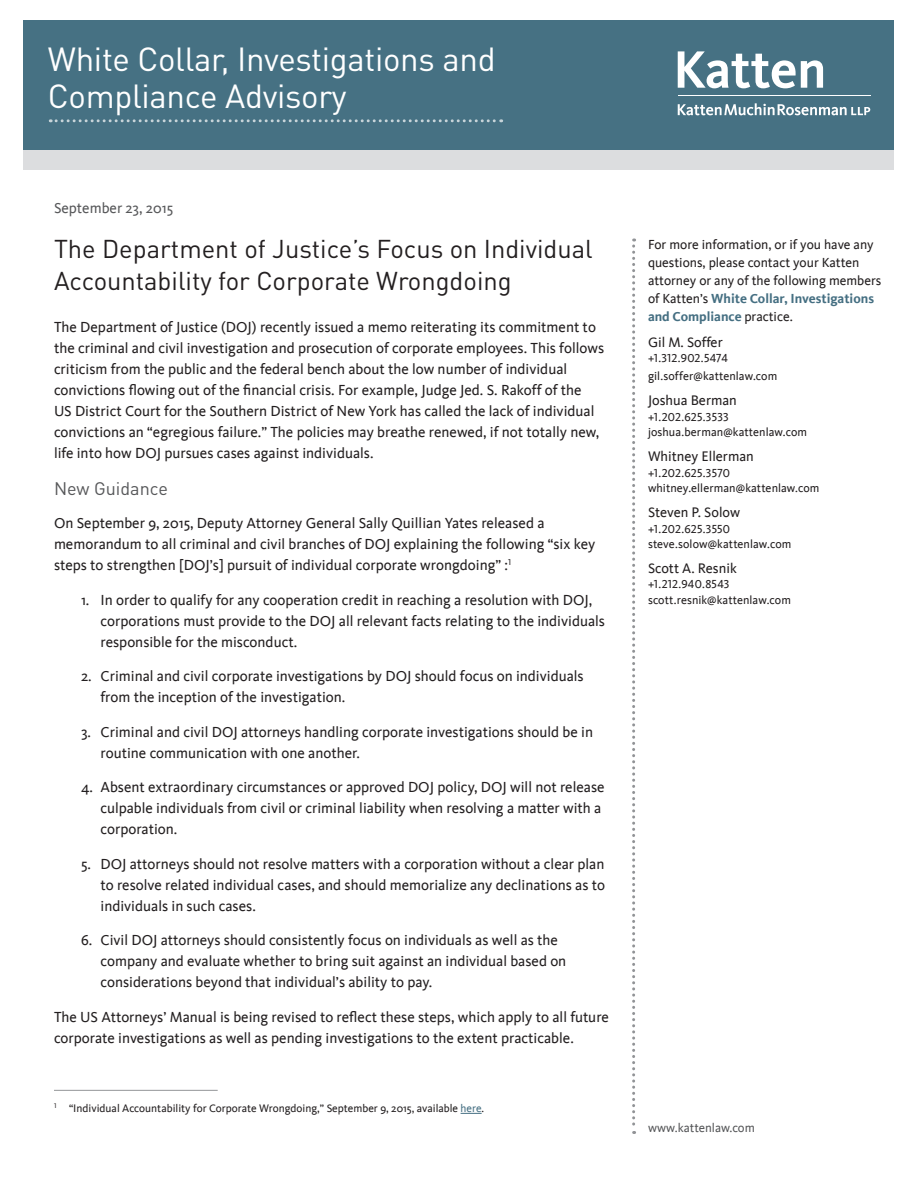
<style>
.page{position:relative;width:918px;height:1188px;background:#fff}
.page>*{position:absolute;margin:0;border:0;box-sizing:border-box;transform-origin:0 0}
.t1{font:33px/37.5px "DINOT";letter-spacing:-.01em;color:#fff}
.t2{font:25.5px/31.5px "DINOT";color:#231f20}
.SubHeads{font:18px "DINOT";color:#57585a}
.t3{font:15px/21px "Kievit";color:#231f20}
.Alpha{font:15px "Kievit";color:#57585a}
.t4{font:14.25px "Kievit";color:#231f20}
.t5{font:13.5px/18px "Kievit";color:#231f20}
.t6{font:12.75px "Kievit";color:#57585a}
.t7{font:12px/15.8px "Kievit";letter-spacing:.005em;color:#231f20}
.SubHeads-2{font:11.25px "Kievit";color:#231f20}
.s1{color:#456f82}
.s2{font-weight:700;color:#456f82}
.s3{font-family:"Kievit Book SC"}
</style>
<div class="page">
<svg style="left:632px;top:238px;width:3px;height:896px"></svg>
<div style="left:24px;top:21px;width:870px;height:129px;background:#467183"></div>
<div style="left:24px;top:150px;width:870px;height:20px;background:#dcdddf"></div>
<svg style="left:678px;top:51px;width:145px;height:37px"></svg>
<hr style="left:678px;top:95px;width:192px;height:1px;background:#fff">
<svg style="left:678px;top:103px;width:192px;height:12px"></svg>
<svg style="left:50px;top:119px;width:452px;height:3px"></svg>
<svg style="left:461px;top:1113px;width:21px;height:1px"></svg>
<hr style="left:54px;top:1090px;width:164px;height:1px;background:#939598">
<p class="t1" style="left:48px;top:39px;width:449px">White Collar, Investigations and<br>Compliance Advisory</p>
<p class="Alpha" style="left:54px;top:199px;width:121px">September 23, 2015</p>
<p class="t2" style="left:54px;top:232px;width:540px">The Department of Justice’s Focus on Individual<br>Accountability for Corporate Wrongdoing</p>
<p class="t3" style="left:54px;top:316px;width:552px">The Department of Justice (DOJ) recently issued a memo reiterating its commitment to the criminal and civil investigation and prosecution of corporate employees. This follows criticism from the public and the federal bench about the low number of individual convictions flowing out of the financial crisis. For example, Judge Jed. S. Rakoff of the<br>US District Court for the Southern District of New York has called the lack of individual convictions an “egregious failure.” The policies may breathe renewed, if not totally new, life into how DOJ pursues cases against individuals.</p>
<p class="SubHeads" style="left:54px;top:477px;width:115px">New Guidance</p>
<p class="t3" style="left:54px;top:513px;width:543px">On September 9, 2015, Deputy Attorney General Sally Quillian Yates released a memorandum to all criminal and civil branches of DOJ explaining the following “six key steps to strengthen [DOJ’s] pursuit of individual corporate wrongdoing” :<sup>1</sup></p>
<p class="t3" style="left:100px;top:589px;width:506px;text-indent:-20px">1. In order to qualify for any cooperation credit in reaching a resolution with DOJ, corporations must provide to the DOJ all relevant facts relating to the individuals responsible for the misconduct.</p>
<p class="t3" style="left:100px;top:666px;width:485px;text-indent:-20px">2. Criminal and civil corporate investigations by DOJ should focus on individuals from the inception of the investigation.</p>
<p class="t3" style="left:100px;top:721px;width:494px;text-indent:-20px">3. Criminal and civil DOJ attorneys handling corporate investigations should be in routine communication with one another.</p>
<p class="t3" style="left:100px;top:777px;width:506px;text-indent:-20px">4. Absent extraordinary circumstances or approved DOJ policy, DOJ will not release culpable individuals from civil or criminal liability when resolving a matter with a corporation.</p>
<p class="t3" style="left:100px;top:853px;width:506px;text-align:justify;text-indent:-20px">5. DOJ attorneys should not resolve matters with a corporation without a clear plan to resolve related individual cases, and should memorialize any declinations as to individuals in such cases.</p>
<p class="t3" style="left:100px;top:930px;width:467px;text-indent:-20px">6. Civil DOJ attorneys should consistently focus on individuals as well as the company and evaluate whether to bring suit against an individual based on considerations beyond that individual’s ability to pay.</p>
<p class="t3" style="left:54px;top:1006px;width:557px">The US Attorneys’ Manual is being revised to reflect these steps, which apply to all future corporate investigations as well as pending investigations to the extent practicable.</p>
<p class="SubHeads-2" style="left:54px;top:1102px;width:432px"><sup>1</sup> “Individual Accountability for Corporate Wrongdoing,” September 9, 2015, available <span class="s1">here</span>.</p>
<p class="t5" style="left:648px;top:235px;width:235px">For more information, or if you have any questions, please contact your Katten attorney or any of the following members of Katten’s <span class="s2">White Collar, Investigations and Compliance</span> practice.</p>
<p class="t4" style="left:648px;top:334px;width:76px">Gil M. Soffer</p>
<p class="t7" style="left:648px;top:349px;width:131px;line-height:18px"><span class="s3">+1.312.902.5474 </span>gil.soffer@kattenlaw.com</p>
<p class="t4" style="left:648px;top:392px;width:90px">Joshua Berman</p>
<p class="t7" style="left:648px;top:409px;width:161px"><span class="s3">+1.202.625.3533 </span>joshua.berman@kattenlaw.com</p>
<p class="t4" style="left:648px;top:448px;width:107px">Whitney Ellerman</p>
<p class="t7" style="left:648px;top:465px;width:173px"><span class="s3">+1.202.625.3570 </span>whitney.ellerman@kattenlaw.com</p>
<p class="t4" style="left:648px;top:504px;width:94px">Steven P. Solow</p>
<p class="t7" style="left:648px;top:521px;width:145px"><span class="s3">+1.202.625.3550 </span>steve.solow@kattenlaw.com</p>
<p class="t4" style="left:648px;top:560px;width:90px">Scott A. Resnik</p>
<p class="t7" style="left:648px;top:577px;width:144px"><span class="s3">+1.212.940.8543 </span>scott.resnik@kattenlaw.com</p>
<p class="t6" style="left:648px;top:1121px;width:108px">www.kattenlaw.com</p>
</div>
